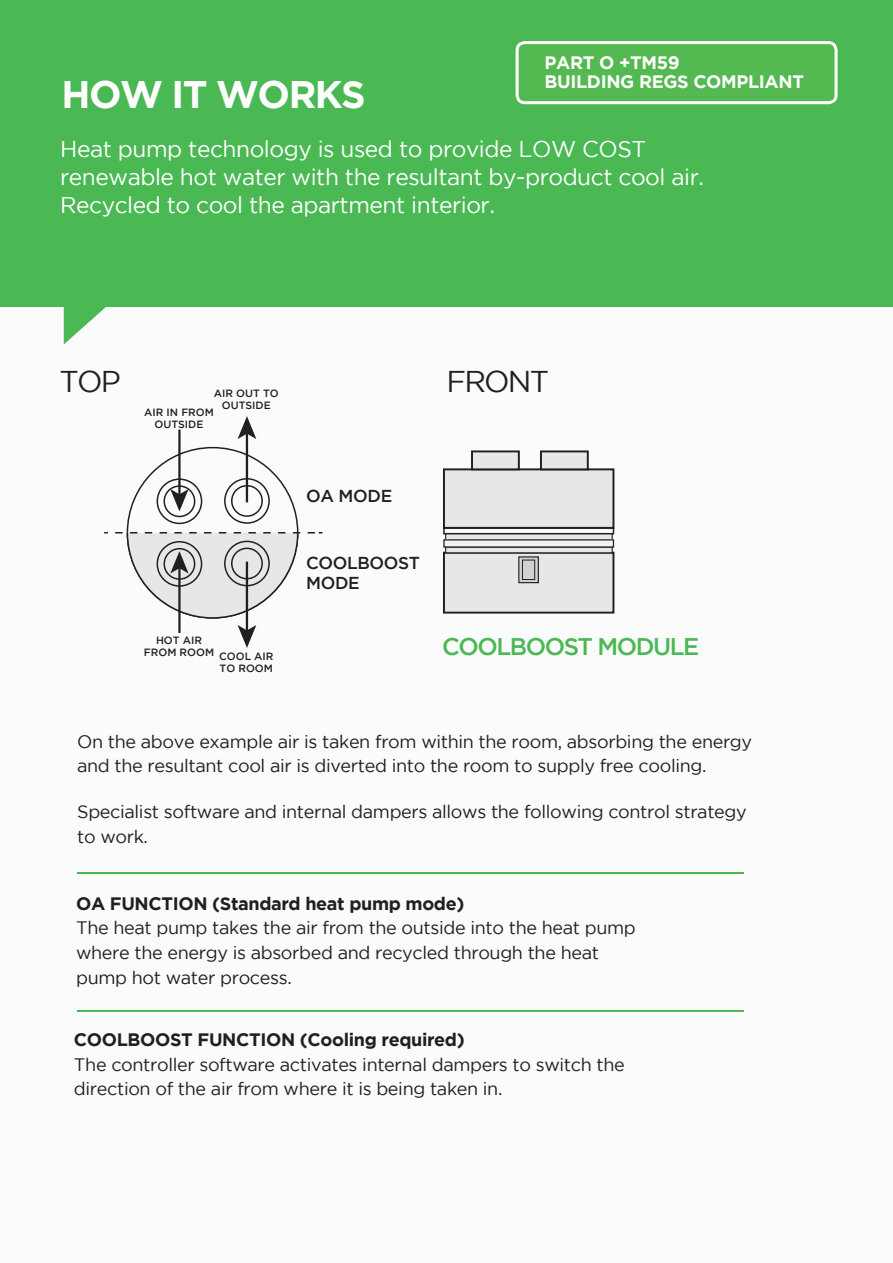
<style>
.page{position:relative;width:893px;height:1263px;background:#fbfbfb}
.page>*{position:absolute;margin:0;border:0;box-sizing:border-box;transform-origin:0 0}
.t1{font:700 38.25px "Gotham";letter-spacing:-.04em;color:#fff}
.t2{font:30px "Gotham";letter-spacing:-.06em;color:#231f20}
.t3{font:500 24px "Gotham";letter-spacing:-.06em;color:#4ab853}
.t4{font:22.8px/28px "Gotham";letter-spacing:-.02em;color:#fff}
.t5{font:18px/24.6px "Gotham";letter-spacing:-.02em;color:#231f20}
.t6{font:700 18px "Gotham";letter-spacing:-.02em;color:#231f20}
.t7{font:700 18px/18.6px "Gotham";letter-spacing:-.02em;color:#fff}
.t8{font:500 17.25px "Gotham";letter-spacing:-.02em;color:#231f20}
.t9{font:500 10.5px/12px "Gotham";color:#231f20;text-align:center}
</style>
<div class="page">
<div style="left:0;top:0;width:893px;height:306px;background:#4ab853"></div>
<hr style="left:78px;top:872px;width:666px;height:2px;background:#4ab853">
<hr style="left:78px;top:1010px;width:666px;height:2px;background:#4ab853">
<svg style="left:64px;top:306px;width:57px;height:38px"></svg>
<div style="left:444px;top:469px;width:169px;height:59px;background:#e6e7e9"></div>
<div style="left:443px;top:468px;width:171px;height:61px;border:2px solid #231f20"></div>
<div style="left:444px;top:553px;width:169px;height:60px;background:#e6e7e9"></div>
<div style="left:443px;top:552px;width:171px;height:62px;border:2px solid #231f20"></div>
<div style="left:446px;top:547px;width:166px;height:6px;background:#e6e7e9"></div>
<div style="left:445px;top:546px;width:168px;height:7px;border:1px solid #231f20"></div>
<div style="left:443px;top:527px;width:171px;height:7px;border:2px solid #231f20"></div>
<div style="left:446px;top:534px;width:166px;height:6px;background:#e6e7e9"></div>
<div style="left:445px;top:533px;width:168px;height:7px;border:1px solid #231f20"></div>
<div style="left:444px;top:540px;width:169px;height:7px;background:#f2f3f4"></div>
<div style="left:443px;top:539px;width:171px;height:9px;border:1px solid #231f20"></div>
<div style="left:472px;top:451px;width:47px;height:18px;background:#e6e7e9"></div>
<div style="left:471px;top:450px;width:49px;height:20px;border:2px solid #231f20"></div>
<div style="left:541px;top:451px;width:47px;height:18px;background:#e6e7e9"></div>
<div style="left:540px;top:450px;width:49px;height:20px;border:2px solid #231f20"></div>
<svg style="left:520px;top:558px;width:17px;height:23px"></svg>
<div style="left:518px;top:556px;width:21px;height:27px;border:1px solid #231f20"></div>
<div style="left:522px;top:560px;width:13px;height:19px;background:#d1d2d4"></div>
<div style="left:522px;top:560px;width:13px;height:20px;border:1px solid #231f20"></div>
<hr style="left:246px;top:432px;width:2px;height:70px;background:#231f20">
<svg style="left:238px;top:416px;width:18px;height:23px"></svg>
<hr style="left:246px;top:562px;width:2px;height:70px;background:#231f20">
<svg style="left:238px;top:625px;width:18px;height:23px"></svg>
<hr style="left:178px;top:430px;width:3px;height:65px;background:#231f20">
<hr style="left:178px;top:567px;width:3px;height:66px;background:#231f20">
<svg style="left:115px;top:477px;width:208px;height:142px"></svg>
<div style="left:517px;top:43px;width:319px;height:60px;background:#53b950;border-radius:8px"></div>
<div style="left:516px;top:41px;width:322px;height:63px;border:3px solid #fff;border-radius:8px"></div>
<p class="t7" style="left:545px;top:53px;width:261px">PART O +TM59<br>BUILDING REGS COMPLIANT</p>
<h1 class="t1" style="left:62px;top:73px;width:306px">HOW IT WORKS</h1>
<p class="t4" style="left:60px;top:134px;width:645px">Heat pump technology is used to provide LOW COST renewable hot water with the resultant by-product cool air.<br>Recycled to cool the apartment interior.</p>
<h2 class="t2" style="left:60px;top:365px;width:63px">TOP</h2>
<h2 class="t2" style="left:446px;top:365px;width:104px">FRONT</h2>
<p class="t9" style="left:214px;top:387px;width:66px">AIR OUT TO<br>OUTSIDE</p>
<p class="t9" style="left:144px;top:406px;width:71px">AIR IN FROM<br>OUTSIDE</p>
<p class="t8" style="left:306px;top:486px;width:61px">OA MODE</p>
<p class="t9" style="left:144px;top:634px;width:72px">HOT AIR<br>FROM ROOM</p>
<p class="t9" style="left:219px;top:650px;width:56px;text-align:left">COOL AIR<br>TO ROOM</p>
<p class="t8" style="left:306px;top:553px;width:26px">COOL</p>
<p class="t8" style="left:357px;top:553px;width:63px">BOOST</p>
<p class="t8" style="left:306px;top:573px;width:28px">MODE</p>
<h3 class="t3" style="left:442px;top:633px;width:35px">COOL</h3>
<h3 class="t3" style="left:510px;top:633px;width:175px">BOOST MODULE</h3>
<p class="t5" style="left:77px;top:729px;width:676px">On the above example air is taken from within the room, absorbing the energy and the resultant cool air is diverted into the room to supply free cooling.</p>
<p class="t5" style="left:77px;top:799px;width:671px">Specialist software and internal dampers allows the following control strategy to work.</p>
<p class="t6" style="left:76px;top:893px;width:390px">OA FUNCTION (Standard heat pump mode)</p>
<p class="t5" style="left:76px;top:915px;width:561px">The heat pump takes the air from the outside into the heat pump where the energy is absorbed and recycled through the heat pump hot water process.</p>
<p class="t6" style="left:74px;top:1029px;width:392px">COOLBOOST FUNCTION (Cooling required)</p>
<p class="t5" style="left:74px;top:1051px;width:552px">The controller software activates internal dampers to switch the direction of the air from where it is being taken in.</p>
</div>
